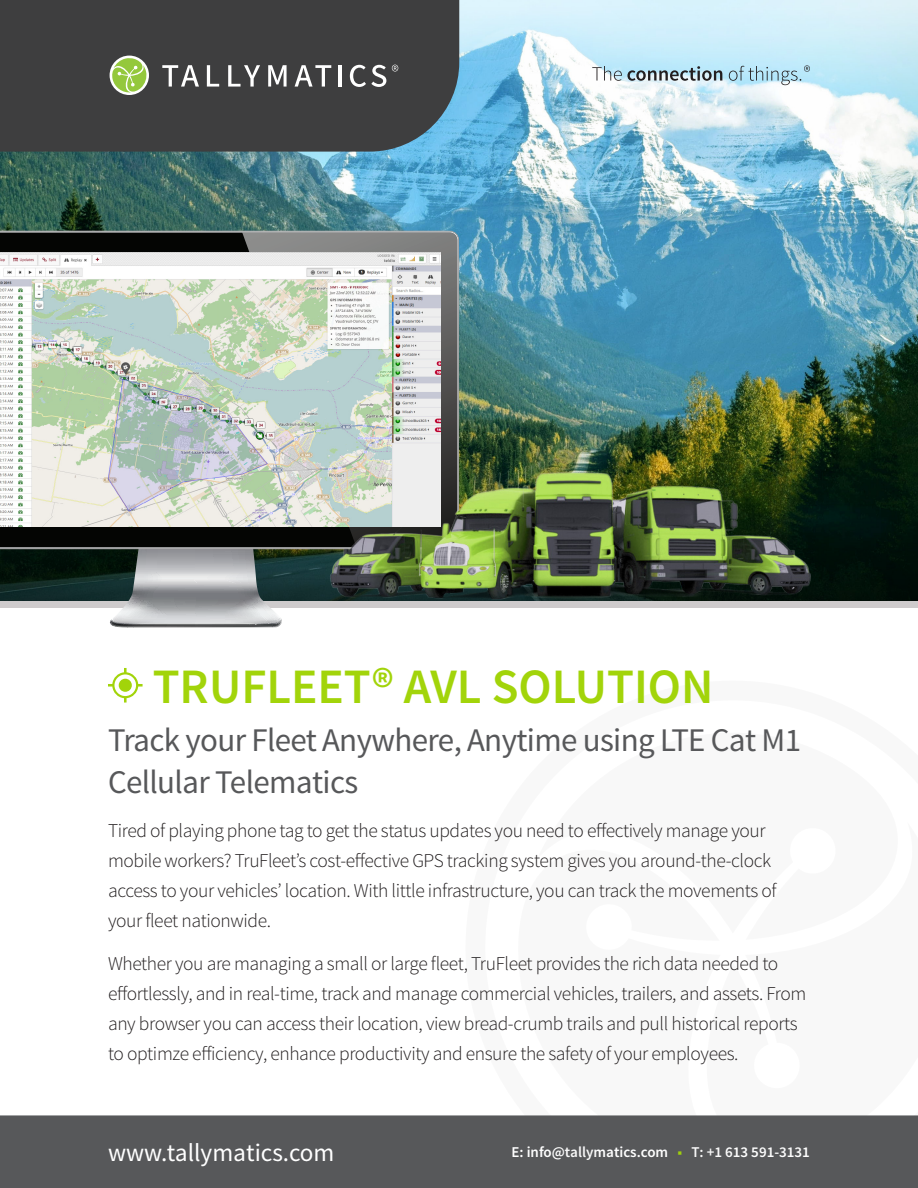
<style>
.page{position:relative;width:918px;height:1188px;background:#fff}
.page>*{position:absolute;margin:0;border:0;box-sizing:border-box;transform-origin:0 0}
.Heading_Large{font:600 49.5px "Source Sans Pro";color:#a2d40a}
.Heading{font:33px/42px "Source Sans Pro";letter-spacing:-.02em;color:#57585a}
.t1{font:25.2px "Source Sans Pro";color:#fff}
.Introduction{font:300 19.5px/30px "Source Sans Pro";letter-spacing:-.02em;color:#231f20}
.t2{font:600 15px "Source Sans Pro";color:#fff}
.s1{color:#a2d40a}
</style>
<div class="page">
<img style="left:0;top:0;width:918px;height:326px">
<img style="left:0;top:326px;width:918px;height:276px">
<div style="left:0;top:602px;width:918px;height:6px;background:#cecbcc"></div>
<div style="left:0;top:1115px;width:465px;height:73px;background:#57585a"></div>
<div style="left:0;top:0;width:459px;height:152px;background:#3e3e3f"></div>
<svg style="left:592px;top:66px;width:130px;height:15px;background:#a0b6bf"></svg>
<svg style="left:729px;top:65px;width:81px;height:20px;background:#acd2e1"></svg>
<svg style="left:162px;top:65px;width:37px;height:22px"></svg>
<svg style="left:207px;top:65px;width:12px;height:22px"></svg>
<svg style="left:228px;top:65px;width:32px;height:22px"></svg>
<svg style="left:268px;top:65px;width:19px;height:22px"></svg>
<svg style="left:295px;top:65px;width:36px;height:22px"></svg>
<hr style="left:338px;top:65px;width:4px;height:22px;background:#fff">
<svg style="left:350px;top:65px;width:36px;height:22px"></svg>
<svg style="left:392px;top:65px;width:6px;height:7px"></svg>
<div style="left:110px;top:56px;width:39px;height:39px;background:#fff;border-radius:50%"></div>
<svg style="left:112px;top:58px;width:35px;height:35px"></svg>
<svg style="left:110px;top:549px;width:172px;height:78px;background:#909697"></svg>
<div style="left:0;top:233px;width:242px;height:314px;background:#040503"></div>
<svg style="left:242px;top:233px;width:215px;height:314px;background:#616160"></svg>
<img style="left:0;top:252px;width:440px;height:275px">
<img style="left:318px;top:454px;width:528px;height:146px">
<div style="left:465px;top:1115px;width:453px;height:73px;background:#57585a"></div>
<svg style="left:108px;top:668px;width:35px;height:35px"></svg>
<p class="Heading_Large" style="left:153px;top:655px;width:562px">TRUFLEET® AVL SOLUTION</p>
<p class="Heading" style="left:108px;top:720px;width:695px">Track your Fleet Anywhere, Anytime using LTE Cat M1<br>Cellular Telematics</p>
<p class="Introduction" style="left:108px;top:815px;width:670px">Tired of playing phone tag to get the status updates you need to effectively manage your mobile workers? TruFleet’s cost-effective GPS tracking system gives you around-the-clock access to your vehicles’ location. With little infrastructure, you can track the movements of your fleet nationwide.</p>
<p class="Introduction" style="left:108px;top:949px;width:700px">Whether you are managing a small or large fleet, TruFleet provides the rich data needed to effortlessly, and in real-time, track and manage commercial vehicles, trailers, and assets. From any browser you can access their location, view bread-crumb trails and pull historical reports to optimze efficiency, enhance productivity and ensure the safety of your employees.</p>
<p class="t1" style="left:108px;top:1137px;width:228px">www.tallymatics.com</p>
<p class="t2" style="left:512px;top:1143px;width:300px">E: info@tallymatics.com <span class="s1">■</span> T: +1 613 591-3131</p>
</div>
